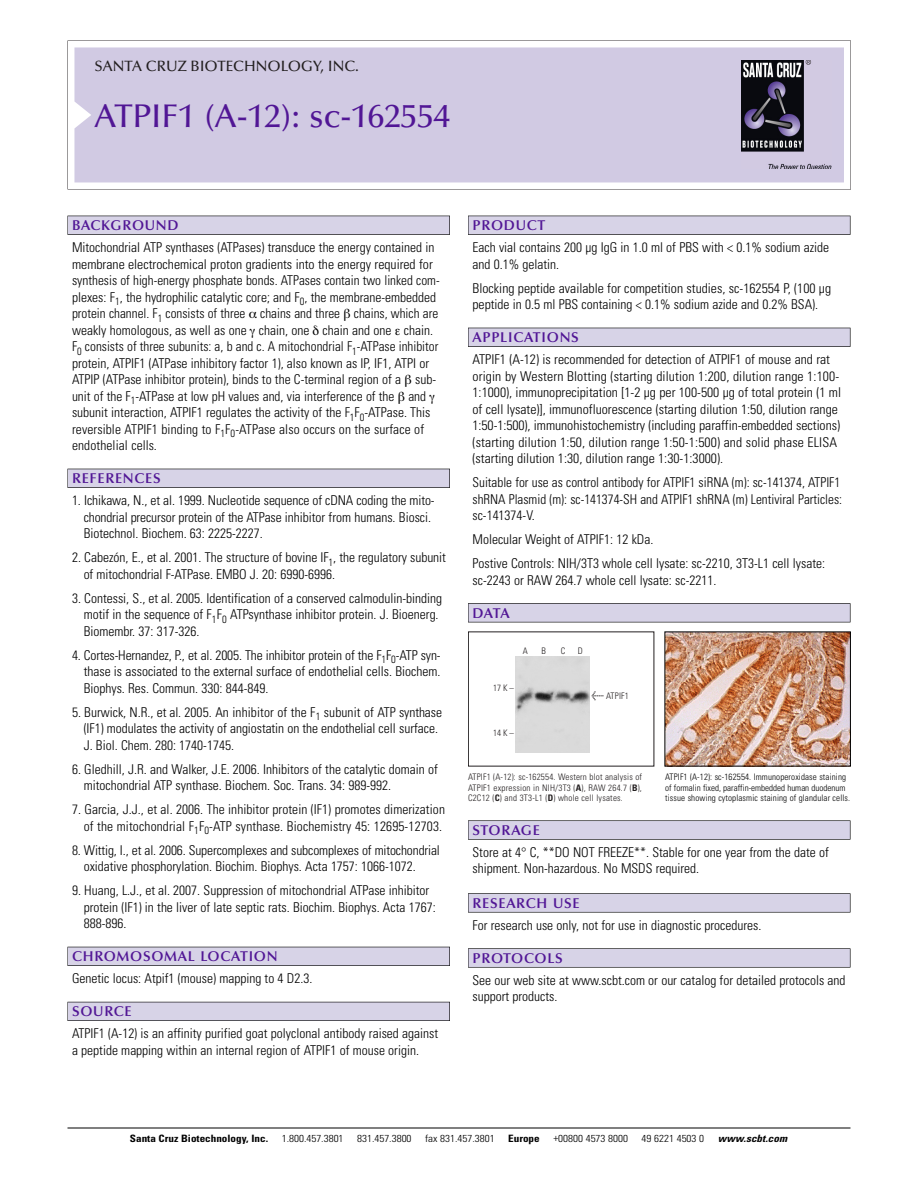
<style>
.page{position:relative;width:918px;height:1188px;background:#fff}
.page>*{position:absolute;margin:0;border:0;box-sizing:border-box;transform-origin:0 0}
.t1{font:500 33px "Optima";color:#511695}
.t2{font:500 15px "Optima";color:#231f20}
.t3{font:600 14.25px "Optima";letter-spacing:.05em;color:#511695}
.t4{font:300 condensed 13.5px/16.5px "Univers";color:#000}
.t5{font:300 condensed 10.2px "Univers";color:#000;scale:1.1 1}
.t6{font:700 condensed 10.2px "Univers";color:#000;scale:1.1 1}
.t7{font:italic 700 condensed 10.2px "Univers";letter-spacing:.005em;color:#000;scale:1.1 1}
.t8{font:300 condensed 9px/10.5px "Univers";letter-spacing:.015em;color:#000}
.t9{font:9px/10.5px "Univers Condensed Light+DAKZOB";letter-spacing:.025em;color:#231f20;text-align:justify}
.s1{font-family:"Meta Plus Book Roman+KSSPJG";font-size:10.5px}
.s2{font-family:"Univers Condensed Bold+SCDDKT"}
</style>
<div class="page">
<svg style="left:68px;top:40px;width:783px;height:149px"></svg>
<div style="left:74px;top:47px;width:770px;height:135px;background:#d1cae3"></div>
<img style="left:741px;top:60px;width:90px;height:108px">
<div style="left:68px;top:216px;width:382px;height:19px;background:#525155"></div>
<div style="left:68px;top:216px;width:381px;height:18px;background:#d7d3e7"></div>
<div style="left:68px;top:469px;width:382px;height:19px;background:#515055"></div>
<div style="left:68px;top:469px;width:381px;height:18px;background:#d7d3e7"></div>
<div style="left:68px;top:947px;width:382px;height:19px;background:#525158"></div>
<div style="left:68px;top:947px;width:381px;height:18px;background:#d7d3e7"></div>
<div style="left:68px;top:1002px;width:382px;height:19px;background:#54535a"></div>
<div style="left:68px;top:1002px;width:381px;height:18px;background:#d7d3e7"></div>
<div style="left:468px;top:216px;width:382px;height:19px;background:#525155"></div>
<div style="left:468px;top:216px;width:382px;height:18px;background:#d7d3e7"></div>
<div style="left:468px;top:328px;width:382px;height:19px;background:#515055"></div>
<div style="left:468px;top:328px;width:382px;height:18px;background:#d7d3e7"></div>
<div style="left:468px;top:603px;width:382px;height:19px;background:#545357"></div>
<div style="left:468px;top:604px;width:382px;height:18px;background:#d7d3e7"></div>
<div style="left:468px;top:820px;width:382px;height:20px;background:#666"></div>
<div style="left:468px;top:821px;width:382px;height:18px;background:#d7d3e7"></div>
<svg style="left:468px;top:893px;width:382px;height:20px"></svg>
<div style="left:468px;top:894px;width:382px;height:18px;background:#d7d3e7"></div>
<div style="left:468px;top:948px;width:382px;height:20px;background:#666667"></div>
<div style="left:468px;top:949px;width:382px;height:18px;background:#d7d3e7"></div>
<hr style="left:68px;top:1128px;width:782px;height:1px;background:#000">
<img style="left:515px;top:657px;width:74px;height:95px">
<img style="left:666px;top:634px;width:183px;height:130px">
<p class="t2" style="left:94px;top:61px;width:266px">SANTA CRUZ BIOTECHNOLOGY, INC.</p>
<h1 class="t1" style="left:94px;top:103px;width:357px">ATPIF1 (A-12): sc-162554</h1>
<p class="t3" style="left:72px;top:219px;width:108px">BACKGROUND</p>
<p class="t4" style="left:72px;top:240px;width:369px">Mitochondrial ATP synthases (ATPases) transduce the energy contained in membrane electrochemical proton gradients into the energy required for synthesis of high-energy phosphate bonds. ATPases contain two linked com&shy;plexes: F<sub>1</sub>, the hydrophilic catalytic core; and F<sub>0</sub>, the membrane-embedded protein channel. F<sub>1</sub> consists of three chains and three chains, which are weakly homologous, as well as one chain, one chain and one chain.<br>F<sub>0</sub> consists of three subunits: a, b and c. A mitochondrial F<sub>1</sub>-ATPase inhibitor protein, ATPIF1 (ATPase inhibitory factor 1), also known as IP, IF1, ATPI or ATPIP (ATPase inhibitor protein), binds to the C-terminal region of a sub&shy;unit of the F<sub>1</sub>-ATPase at low pH values and, via interference of the and subunit interaction, ATPIF1 regulates the activity of the F<sub>1</sub>F<sub>0</sub>-ATPase. This reversible ATPIF1 binding to F<sub>1</sub>F<sub>0</sub>-ATPase also occurs on the surface of endothelial cells.</p>
<p class="t3" style="left:72px;top:473px;width:90px">REFERENCES</p>
<p class="t4" style="left:84px;top:493px;width:352px;text-indent:-12px">1. Ichikawa, N., et al. 1999. Nucleotide sequence of cDNA coding the mito&shy;chondrial precursor protein of the ATPase inhibitor from humans. Biosci.<br>Biotechnol. Biochem. 63: 2225-2227.</p>
<p class="t4" style="left:84px;top:550px;width:364px;text-indent:-12px">2. Cabezón, E., et al. 2001. The structure of bovine IF<sub>1</sub>, the regulatory subunit of mitochondrial F-ATPase. EMBO J. 20: 6990-6996.</p>
<p class="t4" style="left:84px;top:591px;width:360px;text-indent:-12px">3. Contessi, S., et al. 2005. Identification of a conserved calmodulin-binding motif in the sequence of F<sub>1</sub>F<sub>0</sub> ATPsynthase inhibitor protein. J. Bioenerg.<br>Biomembr. 37: 317-326.</p>
<p class="t4" style="left:84px;top:648px;width:358px;text-align:justify;text-indent:-12px">4. Cortes-Hernandez, P., et al. 2005. The inhibitor protein of the F<sub>1</sub>F<sub>0</sub>-ATP syn&shy;thase is associated to the external surface of endothelial cells. Biochem.<br>Biophys. Res. Commun. 330: 844-849.</p>
<p class="t4" style="left:84px;top:705px;width:360px;text-indent:-12px">5. Burwick, N.R., et al. 2005. An inhibitor of the F<sub>1</sub> subunit of ATP synthase (IF1) modulates the activity of angiostatin on the endothelial cell surface.<br>J. Biol. Chem. 280: 1740-1745.</p>
<p class="t4" style="left:84px;top:762px;width:356px;text-indent:-12px">6. Gledhill, J.R. and Walker, J.E. 2006. Inhibitors of the catalytic domain of mitochondrial ATP synthase. Biochem. Soc. Trans. 34: 989-992.</p>
<p class="t4" style="left:72px;top:802px;width:375px;text-align:right">7. Garcia, J.J., et al. 2006. The inhibitor protein (IF1) promotes dimerization of the mitochondrial F<sub>1</sub>F<sub>0</sub>-ATP synthase. Biochemistry 45: 12695-12703.</p>
<p class="t4" style="left:84px;top:843px;width:358px;text-indent:-12px">8. Wittig, I., et al. 2006. Supercomplexes and subcomplexes of mitochondrial oxidative phosphorylation. Biochim. Biophys. Acta 1757: 1066-1072.</p>
<p class="t4" style="left:84px;top:883px;width:354px;text-indent:-12px">9. Huang, L.J., et al. 2007. Suppression of mitochondrial ATPase inhibitor protein (IF1) in the liver of late septic rats. Biochim. Biophys. Acta 1767:<br>888-896.</p>
<p class="t3" style="left:72px;top:951px;width:207px">CHROMOSOMAL LOCATION</p>
<p class="t4" style="left:72px;top:971px;width:242px">Genetic locus: Atpif1 (mouse) mapping to 4 D2.3.</p>
<p class="t3" style="left:72px;top:1006px;width:61px">SOURCE</p>
<p class="t4" style="left:72px;top:1026px;width:368px">ATPIF1 (A-12) is an affinity purified goat polyclonal antibody raised against a peptide mapping within an internal region of ATPIF1 of mouse origin.</p>
<p class="t3" style="left:473px;top:219px;width:74px">PRODUCT</p>
<p class="t4" style="left:473px;top:240px;width:358px">Each vial contains 200 µg IgG in 1.0 ml of PBS with &lt; 0.1% sodium azide and 0.1% gelatin.</p>
<p class="t4" style="left:473px;top:281px;width:360px">Blocking peptide available for competition studies, sc-162554 P, (100 µg peptide in 0.5 ml PBS containing &lt; 0.1% sodium azide and 0.2% BSA).</p>
<p class="t3" style="left:473px;top:332px;width:108px">APPLICATIONS</p>
<p class="t4" style="left:473px;top:352px;width:370px">ATPIF1 (A-12) is recommended for detection of ATPIF1 of mouse and rat origin by Western Blotting (starting dilution 1:200, dilution range 1:100- 1:1000), immunoprecipitation [1-2 µg per 100-500 µg of total protein (1 ml of cell lysate)], immunofluorescence (starting dilution 1:50, dilution range 1:50-1:500), immunohistochemistry (including paraffin-embedded sections) (starting dilution 1:50, dilution range 1:50-1:500) and solid phase ELISA (starting dilution 1:30, dilution range 1:30-1:3000).</p>
<p class="t4" style="left:473px;top:475px;width:371px">Suitable for use as control antibody for ATPIF1 siRNA (m): sc-141374, ATPIF1 shRNA Plasmid (m): sc-141374-SH and ATPIF1 shRNA (m) Lentiviral Particles: sc-141374-V.</p>
<p class="t4" style="left:473px;top:529px;width:354px;line-height:24px">Molecular Weight of ATPIF1: 12 kDa.<br>Postive Controls: NIH/3T3 whole cell lysate: sc-2210, 3T3-L1 cell lysate:</p>
<p class="t4" style="left:473px;top:573px;width:245px">sc-2243 or RAW 264.7 whole cell lysate: sc-2211.</p>
<p class="t3" style="left:473px;top:607px;width:39px">DATA</p>
<p class="t9" style="left:523px;top:646px;width:7px">A</p>
<p class="t9" style="left:541px;top:646px;width:6px">B</p>
<p class="t9" style="left:561px;top:646px;width:6px">C</p>
<p class="t9" style="left:578px;top:646px;width:7px">D</p>
<p class="t9" style="left:493px;top:683px;width:22px">17K–</p>
<p class="t9" style="left:493px;top:728px;width:22px">14K–</p>
<p class="t9" style="left:591px;top:691px;width:39px"><span class="s1">&lt;</span> ATPIF1</p>
<p class="t9" style="left:468px;top:773px;width:176px">ATPIF1 (A-12): sc-162554. Western blot analysis of ATPIF1 expression in NIH/3T3 (<span class="s2">A</span>), RAW 264.7 (<span class="s2">B</span>), C2C12 (<span class="s2">C</span>) and 3T3-L1 (<span class="s2">D</span>) whole cell lysates.</p>
<p class="t8" style="left:665px;top:773px;width:187px">ATPIF1 (A-12): sc-162554. Immunoperoxidase staining of formalin fixed, paraffin-embedded human duodenum tissue showing cytoplasmic staining of glandular cells.</p>
<p class="t3" style="left:473px;top:824px;width:69px">STORAGE</p>
<p class="t4" style="left:473px;top:845px;width:358px">Store at 4° C, **DO NOT FREEZE**. Stable for one year from the date of shipment. Non-hazardous. No MSDS required.</p>
<p class="t3" style="left:473px;top:897px;width:109px">RESEARCH USE</p>
<p class="t4" style="left:473px;top:918px;width:290px">For research use only, not for use in diagnostic procedures.</p>
<p class="t3" style="left:473px;top:952px;width:92px">PROTOCOLS</p>
<p class="t4" style="left:473px;top:973px;width:375px">See our web site at www.scbt.com or our catalog for detailed protocols and support products.</p>
<p class="t6" style="left:130px;top:1135px;width:127px">Santa Cruz Biotechnology, Inc.</p>
<p class="t5" style="left:282px;top:1135px;width:58px">1.800.457.3801</p>
<p class="t5" style="left:357px;top:1135px;width:51px">831.457.3800</p>
<p class="t5" style="left:425px;top:1135px;width:65px">fax 831.457.3801</p>
<p class="t6" style="left:508px;top:1135px;width:30px">Europe</p>
<p class="t5" style="left:553px;top:1135px;width:69px">+00800 4573 8000</p>
<p class="t5" style="left:642px;top:1135px;width:58px">49 6221 4503 0</p>
<p class="t7" style="left:718px;top:1135px;width:64px">www.scbt.com</p>
</div>
